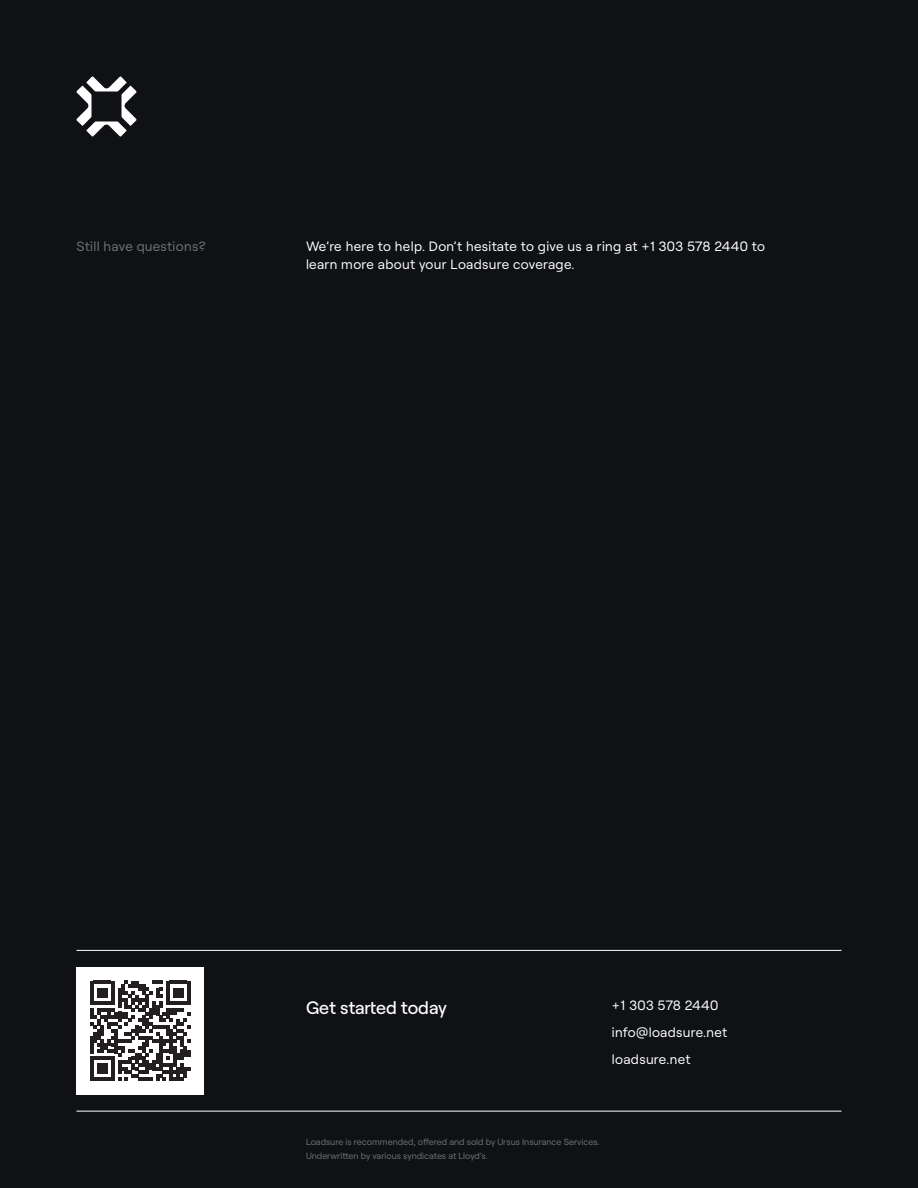
<style>
.page{position:relative;width:918px;height:1188px;background:#0f1114}
.page>*{position:absolute;margin:0;border:0;box-sizing:border-box;transform-origin:0 0}
.h5-white{font:500 18px "Roobert";letter-spacing:-.005em;color:#fff}
.body-white{font:13.5px/18px "Roobert";letter-spacing:.025em;color:#fff}
.body-white-2{font:13.5px "Roobert";letter-spacing:.025em;color:#6e7375}
.body-white-3{font:13.5px "Roobert";letter-spacing:.005em;color:#fff}
.smallbody-white{font:9px "Roobert";color:#6e7375}
</style>
<div class="page">
<svg style="left:76px;top:76px;width:61px;height:61px"></svg>
<hr style="left:77px;top:950px;width:764px;height:1px;background:#fff">
<hr style="left:77px;top:1111px;width:764px;height:1px;background:#fff">
<div style="left:77px;top:967px;width:127px;height:128px;background:#fff"></div>
<svg style="left:90px;top:981px;width:100px;height:100px"></svg>
<p class="body-white-2" style="left:77px;top:236px;width:131px">Still have questions?</p>
<p class="body-white" style="left:306px;top:236px;width:460px">We’re here to help. Don’t hesitate to give us a ring at +1 303 578 2440 to learn more about your Loadsure coverage.</p>
<p class="h5-white" style="left:306px;top:995px;width:142px">Get started today</p>
<p class="body-white-3" style="left:612px;top:995px;width:108px">+1 303 578 2440</p>
<p class="body-white" style="left:612px;top:1022px;width:117px">info@loadsure.net</p>
<p class="body-white" style="left:612px;top:1049px;width:80px">loadsure.net</p>
<p class="smallbody-white" style="left:306px;top:1136px;width:295px">Loadsure is recommended, offered and sold by Ursus Insurance Services.</p>
<p class="smallbody-white" style="left:306px;top:1149px;width:183px">Underwritten by various syndicates at Lloyd’s.</p>
</div>
